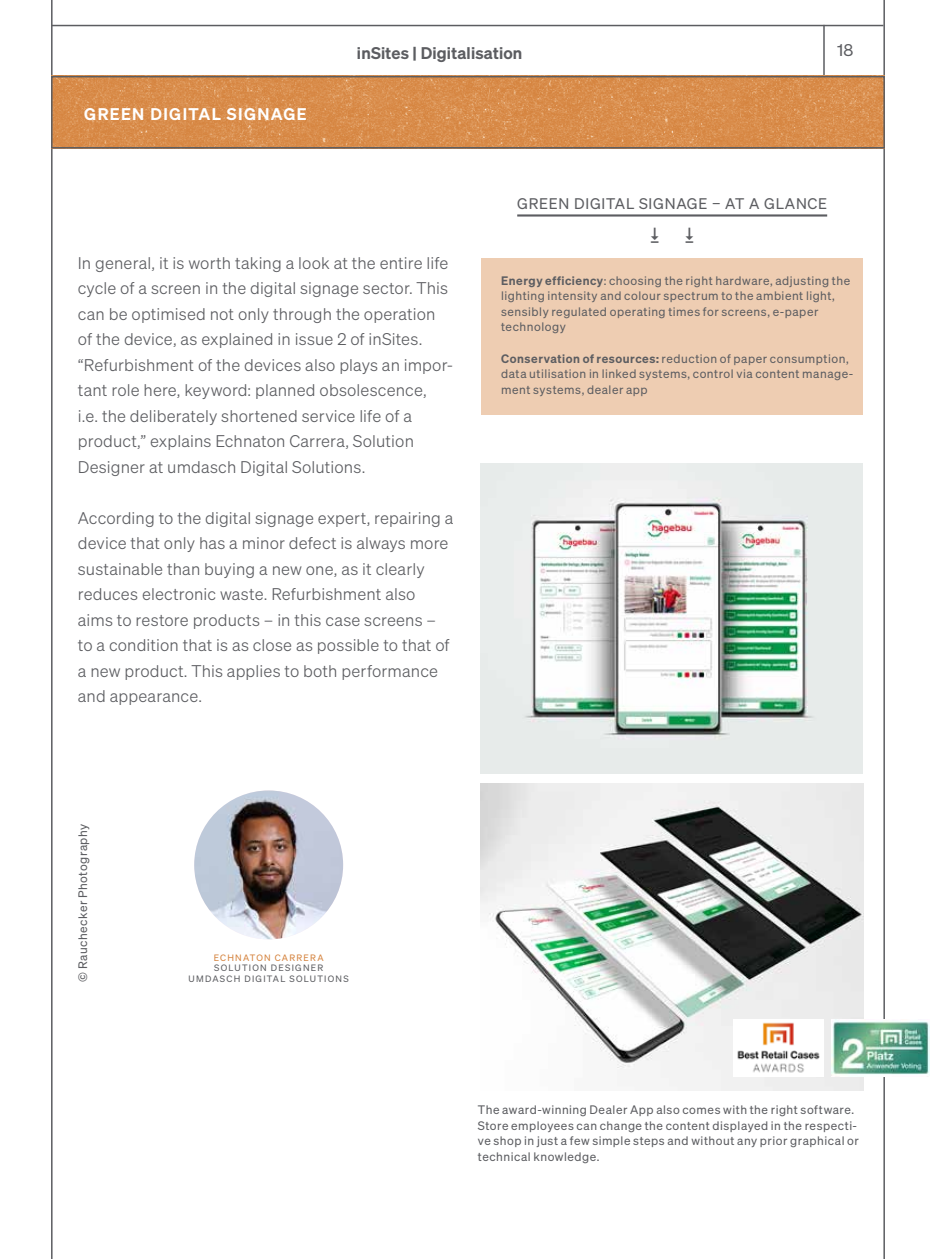
<style>
.page{position:relative;width:936px;height:1259px;background:#fff}
.page>*{position:absolute;margin:0;border:0;box-sizing:border-box;transform-origin:0 0}
.t1{font:16.5px/25.5px "Sohne Leicht";letter-spacing:.01em;color:#5c5d61}
.t2{font:600 16.5px "Sohne";letter-spacing:.01em;color:#5c5d61}
.t3{font:600 16.5px "Sohne";letter-spacing:.085em;color:#fff}
.t4{font:16.5px "Sohne Buch";color:#5c5d61}
.t5{font:15px "Sohne Buch";letter-spacing:.05em;color:#5c5d61}
.t6{font:12px/15.6px "Sohne Buch";letter-spacing:.045em;color:#5c5d61}
.t7{font:9px "Sohne Buch";letter-spacing:.145em;color:#5c5d61}
.t8{font:9px "Sohne Buch";letter-spacing:.135em;color:#d5833e}
.s1{font-family:"Sohne";font-weight:600}
</style>
<div class="page">
<hr style="left:52px;top:25px;width:831px;height:1px;background:#5c5d61">
<hr style="left:823px;top:25px;width:1px;height:52px;background:#5c5d61">
<hr style="left:51px;top:0;width:2px;height:1259px;background:#5c5d61">
<hr style="left:883px;top:0;width:1px;height:1259px;background:#5c5d61">
<img style="left:54px;top:79px;width:827px;height:66px">
<div style="left:51px;top:76px;width:833px;height:72px;border:2px solid #5c5d61"></div>
<div style="left:481px;top:258px;width:381px;height:156px;background:#eecdb2"></div>
<hr style="left:517px;top:214px;width:310px;height:2px;background:#5c5d61">
<img style="left:480px;top:464px;width:382px;height:310px">
<img style="left:480px;top:784px;width:383px;height:307px">
<img style="left:194px;top:790px;width:149px;height:149px;border-radius:74px">
<img style="left:733px;top:1020px;width:90px;height:56px">
<img style="left:831px;top:1019px;width:97px;height:57px">
<p class="t3" style="left:84px;top:103px;width:224px">GREEN DIGITAL SIGNAGE</p>
<p class="t2" style="left:357px;top:43px;width:167px">inSites | Digitalisation</p>
<p class="t4" style="left:837px;top:41px;width:18px">18</p>
<p class="t5" style="left:517px;top:195px;width:311px">GREEN DIGITAL SIGNAGE – AT A GLANCE</p>
<p class="t1" style="left:78px;top:250px;width:377px">In general, it is worth taking a look at the entire life cycle of a screen in the digital signage sector. This can be optimised not only through the operation of the device, as explained in issue 2 of inSites. “Refurbishment of the devices also plays an impor&shy;tant role here, keyword: planned obsolescence,<br>i.e. the deliberately shortened service life of a product,” explains Echnaton Carrera, Solution Designer at umdasch Digital Solutions.</p>
<p class="t1" style="left:78px;top:505px;width:377px">According to the digital signage expert, repairing a device that only has a minor defect is always more sustainable than buying a new one, as it clearly reduces electronic waste. Refurbishment also aims to restore products – in this case screens – to a condition that is as close as possible to that of a new product. This applies to both performance and appearance.</p>
<p class="t6" style="left:75px;top:981px;width:160px;rotate:-90deg">© Rauchecker Photography</p>
<p class="t8" style="left:214px;top:952px;width:111px">ECHNATON CARRERA</p>
<p class="t7" style="left:214px;top:963px;width:110px">SOLUTION DESIGNER</p>
<p class="t7" style="left:188px;top:973px;width:162px">UMDASCH DIGITAL SOLUTIONS</p>
<p class="t6" style="left:501px;top:272px;width:350px"><span class="s1">Energy efficiency</span>: choosing the right hardware, adjusting the lighting intensity and colour spectrum to the ambient light, sensibly regulated operating times for screens, e-paper technology</p>
<p class="t6" style="left:501px;top:350px;width:354px"><span class="s1">Conservation of resources:</span> reduction of paper consumption, data utilisation in linked systems, control via content manage&shy;ment systems, dealer app</p>
<p class="t6" style="left:478px;top:1101px;width:382px">The award-winning Dealer App also comes with the right software.<br>Store employees can change the content displayed in the respecti&shy;ve shop in just a few simple steps and without any prior graphical or technical knowledge.</p>
</div>
